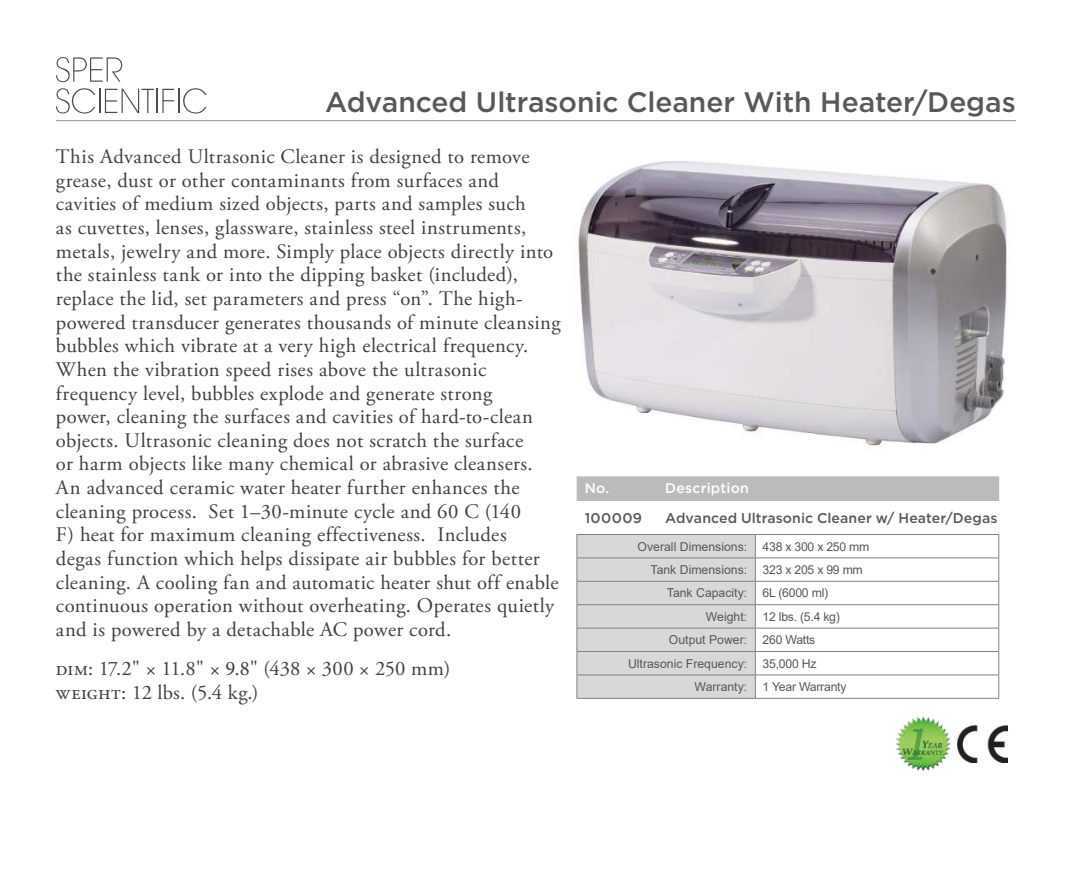
<style>
.page{position:relative;width:1071px;height:882px;background:#fff}
.page>*{position:absolute;margin:0;border:0;box-sizing:border-box;transform-origin:0 0}
.t1{font:500 28.18px "Gotham";letter-spacing:-.005em;color:#57585a}
.t2{font:20.65px/23.6px "Adobe Garamond Pro";letter-spacing:.02em;color:#403f41}
.t3{font:500 14.17px "Gotham";letter-spacing:.005em;color:#57585a}
.t4{font:500 14.17px "Gotham";letter-spacing:.015em;color:#fff}
.t5{font:12.25px "Arial";color:#57585a}
.t6{font:12.25px "Arial";letter-spacing:-.02em;color:#57585a}
.s1{font-family:"Minion Pro"}
</style>
<div class="page">
<img style="left:542px;top:121px;width:474px;height:373px">
<svg style="left:56px;top:57px;width:66px;height:25px"></svg>
<svg style="left:56px;top:88px;width:98px;height:26px"></svg>
<hr style="left:156px;top:89px;width:2px;height:24px;background:#221e1f">
<svg style="left:162px;top:89px;width:12px;height:24px"></svg>
<hr style="left:178px;top:89px;width:2px;height:24px;background:#221e1f">
<svg style="left:183px;top:88px;width:24px;height:26px"></svg>
<hr style="left:56px;top:120px;width:960px;height:1px;background:#939597">
<hr style="left:755px;top:534px;width:244px;height:1px;background:#808284">
<hr style="left:755px;top:558px;width:244px;height:1px;background:#808284">
<hr style="left:755px;top:581px;width:244px;height:1px;background:#808284">
<hr style="left:755px;top:604px;width:244px;height:1px;background:#808284">
<hr style="left:755px;top:628px;width:244px;height:1px;background:#808284">
<hr style="left:755px;top:651px;width:244px;height:1px;background:#808284">
<hr style="left:755px;top:675px;width:244px;height:1px;background:#808284">
<svg style="left:577px;top:534px;width:179px;height:164px;background:#d2d3d5"></svg>
<svg style="left:999px;top:535px;width:1px;height:163px"></svg>
<hr style="left:577px;top:698px;width:178px;height:1px;background:#808284">
<hr style="left:755px;top:698px;width:244px;height:1px;background:#808284">
<div style="left:577px;top:476px;width:422px;height:25px;background:#b9bbbd"></div>
<img style="left:896px;top:717px;width:54px;height:54px">
<img style="left:957px;top:726px;width:51px;height:36px">
<h1 class="t1" style="left:325px;top:90px;width:692px">Advanced Ultrasonic Cleaner With Heater/Degas</h1>
<p class="t2" style="left:56px;top:147px;width:507px">This Advanced Ultrasonic Cleaner is designed to remove grease, dust or other contaminants from surfaces and cavities of medium sized objects, parts and samples such<br>as cuvettes, lenses, glassware, stainless steel instruments, metals, jewelry and more. Simply place objects directly into the stainless tank or into the dipping basket (included), replace the lid, set parameters and press “on”. The high&shy;powered transducer generates thousands of minute cleansing bubbles which vibrate at a very high electrical frequency.<br>When the vibration speed rises above the ultrasonic frequency level, bubbles explode and generate strong<br>power, cleaning the surfaces and cavities of hard-to-clean objects. Ultrasonic cleaning does not scratch the surface<br>or harm objects like many chemical or abrasive cleansers.<br>An advanced ceramic water heater further enhances the cleaning process. Set 1–30-minute cycle and 60 C (140<br>F) heat for maximum cleaning effectiveness. Includes<br>degas function which helps dissipate air bubbles for better cleaning. A cooling fan and automatic heater shut off enable continuous operation without overheating. Operates quietly and is powered by a detachable AC power cord.</p>
<p class="t2" style="left:56px;top:659px;width:396px">dim: 17.2" × 11.8" × <span class="s1">9.8</span>" (438 × 300 × 250 mm) weight: 12 lbs. (5.4 kg.)</p>
<p class="t4" style="left:585px;top:482px;width:26px">No.</p>
<p class="t4" style="left:665px;top:482px;width:85px">Description</p>
<p class="t3" style="left:585px;top:511px;width:59px">100009</p>
<p class="t3" style="left:665px;top:511px;width:334px">Advanced Ultrasonic Cleaner w/ Heater/Degas</p>
<p class="t5" style="left:638px;top:542px;width:111px">Overall Dimensions:</p>
<p class="t6" style="left:763px;top:542px;width:108px">438 x 300 x 250 mm</p>
<p class="t5" style="left:651px;top:565px;width:98px">Tank Dimensions:</p>
<p class="t6" style="left:763px;top:565px;width:102px">323 x 205 x 99 mm</p>
<p class="t5" style="left:667px;top:589px;width:82px">Tank Capacity:</p>
<p class="t5" style="left:763px;top:589px;width:67px">6L (6000 ml)</p>
<p class="t5" style="left:706px;top:612px;width:43px">Weight:</p>
<p class="t5" style="left:763px;top:612px;width:79px">12 lbs. (5.4 kg)</p>
<p class="t5" style="left:669px;top:635px;width:80px">Output Power:</p>
<p class="t6" style="left:763px;top:635px;width:54px">260 Watts</p>
<p class="t5" style="left:628px;top:659px;width:121px">Ultrasonic Frequency:</p>
<p class="t5" style="left:763px;top:659px;width:55px">35,000 Hz</p>
<p class="t5" style="left:695px;top:682px;width:54px">Warranty:</p>
<p class="t6" style="left:763px;top:682px;width:85px">1 Year Warranty</p>
</div>
